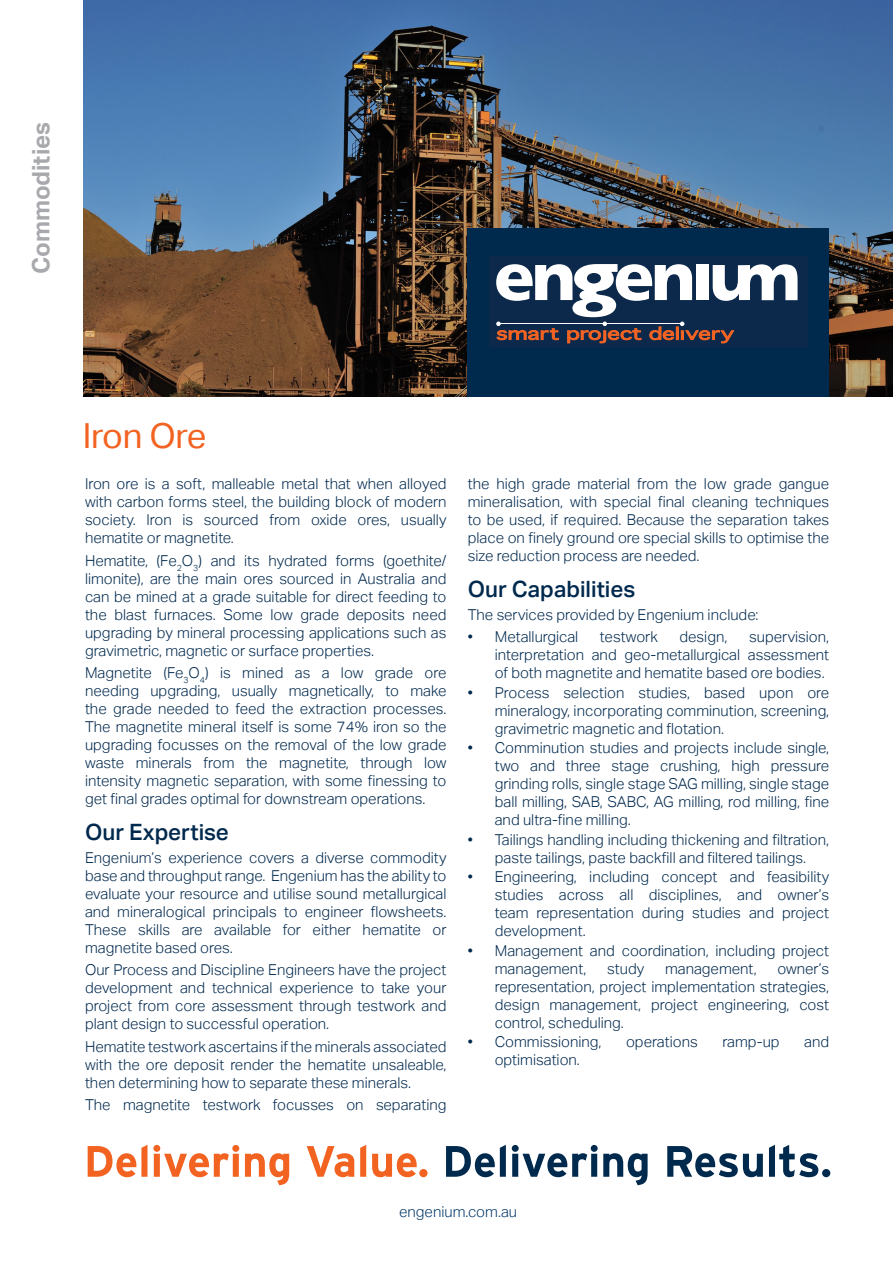
<style>
.page{position:relative;width:893px;height:1263px;background:#fff}
.page>*{position:absolute;margin:0;border:0;box-sizing:border-box;transform-origin:0 0}
.t1{font:34.5px "Aktiv Grotesk";letter-spacing:-.01em;color:#f26221}
.t2{font:700 24px "Aktiv Grotesk";color:#a8a9ad}
.t3{font:500 22.5px "Aktiv Grotesk";color:#00294e}
.t4{font:300 15px/18px "Aktiv Grotesk";color:#00294e;text-align:justify}
.t5{font:300 15px "Aktiv Grotesk";color:#003667}
</style>
<div class="page">
<img style="left:83px;top:0;width:810px;height:396px">
<div style="left:468px;top:228px;width:361px;height:168px;background:#00294e"></div>
<div style="left:489px;top:256px;width:319px;height:91px;background:#0c294c"></div>
<svg style="left:496px;top:264px;width:301px;height:80px"></svg>
<svg style="left:446px;top:1145px;width:384px;height:40px"></svg>
<svg style="left:88px;top:1145px;width:340px;height:40px"></svg>
<p class="t2" style="left:27px;top:274px;width:154px;rotate:-90deg">Commodities</p>
<p class="t1" style="left:83px;top:416px;width:125px">Iron Ore</p>
<p class="t4" style="left:85px;top:475px;width:363px">Iron ore is a soft, malleable metal that when alloyed with carbon forms steel, the building block of modern society. Iron is sourced from oxide ores, usually hematite or magnetite.</p>
<p class="t4" style="left:85px;top:551px;width:363px">Hematite, (Fe<sub>2</sub>O<sub>3</sub>) and its hydrated forms (goethite/ limonite), are the main ores sourced in Australia and can be mined at a grade suitable for direct feeding to the blast furnaces. Some low grade deposits need upgrading by mineral processing applications such as gravimetric, magnetic or surface properties.</p>
<p class="t4" style="left:85px;top:664px;width:363px">Magnetite (Fe<sub>3</sub>O<sub>4</sub>) is mined as a low grade ore needing upgrading, usually magnetically, to make the grade needed to feed the extraction processes.<br>The magnetite mineral itself is some 74% iron so the upgrading focusses on the removal of the low grade waste minerals from the magnetite, through low intensity magnetic separation, with some finessing to get final grades optimal for downstream operations.</p>
<p class="t3" style="left:85px;top:819px;width:145px">Our Expertise</p>
<p class="t4" style="left:85px;top:848px;width:363px">Engenium’s experience covers a diverse commodity base and throughput range. Engenium has the ability to evaluate your resource and utilise sound metallurgical and mineralogical principals to engineer flowsheets.<br>These skills are available for either hematite or magnetite based ores.</p>
<p class="t4" style="left:85px;top:961px;width:363px">Our Process and Discipline Engineers have the project development and technical experience to take your project from core assessment through testwork and plant design to successful operation.</p>
<p class="t4" style="left:85px;top:1037px;width:363px">Hematite testwork ascertains if the minerals associated with the ore deposit render the hematite unsaleable, then determining how to separate these minerals.</p>
<p class="t4" style="left:85px;top:1096px;width:363px">The magnetite testwork focusses on separating</p>
<p class="t4" style="left:468px;top:475px;width:363px">the high grade material from the low grade gangue mineralisation, with special final cleaning techniques to be used, if required. Because the separation takes place on finely ground ore special skills to optimise the size reduction process are needed.</p>
<p class="t3" style="left:468px;top:576px;width:169px">Our Capabilities</p>
<p class="t4" style="left:468px;top:605px;width:292px">The services provided by Engenium include:</p>
<p class="t4" style="left:468px;top:628px;width:112px">• Metallurgical</p>
<p class="t4" style="left:600px;top:628px;width:59px">testwork</p>
<p class="t4" style="left:679px;top:628px;width:49px">design,</p>
<p class="t4" style="left:495px;top:628px;width:336px;text-indent:254px">supervision, interpretation and geo-metallurgical assessment of both magnetite and hematite based ore bodies.</p>
<p class="t4" style="left:495px;top:683px;width:336px;text-indent:-27px">• Process selection studies, based upon ore mineralogy, incorporating comminution, screening, gravimetric magnetic and flotation.</p>
<p class="t4" style="left:495px;top:739px;width:336px;text-indent:-27px">• Comminution studies and projects include single, two and three stage crushing, high pressure grinding rolls, single stage SAG milling, single stage ball milling, SAB, SABC, AG milling, rod milling, fine and ultra-fine milling.</p>
<p class="t4" style="left:468px;top:830px;width:363px;text-align:center">• Tailings handling including thickening and filtration, paste tailings, paste backfill and filtered tailings.</p>
<p class="t4" style="left:495px;top:868px;width:336px;text-indent:-27px">• Engineering, including concept and feasibility studies across all disciplines, and owner’s team representation during studies and project development.</p>
<p class="t4" style="left:495px;top:941px;width:336px;text-indent:-27px">• Management and coordination, including project management,</p>
<p class="t4" style="left:495px;top:959px;width:336px;text-indent:283px">owner’s representation, project implementation strategies, design management, project engineering, cost control, scheduling.</p>
<p class="t4" style="left:468px;top:1033px;width:135px">• Commissioning,</p>
<p class="t4" style="left:626px;top:1033px;width:73px">operations</p>
<p class="t4" style="left:722px;top:1033px;width:59px">ramp-up</p>
<p class="t4" style="left:804px;top:1033px;width:26px">and</p>
<p class="t4" style="left:495px;top:1051px;width:87px">optimisation.</p>
<p class="t4" style="left:607px;top:959px;width:39px">study</p>
<p class="t4" style="left:665px;top:959px;width:93px">management,</p>
<p class="t5" style="left:399px;top:1203px;width:119px">engenium.com.au</p>
</div>
